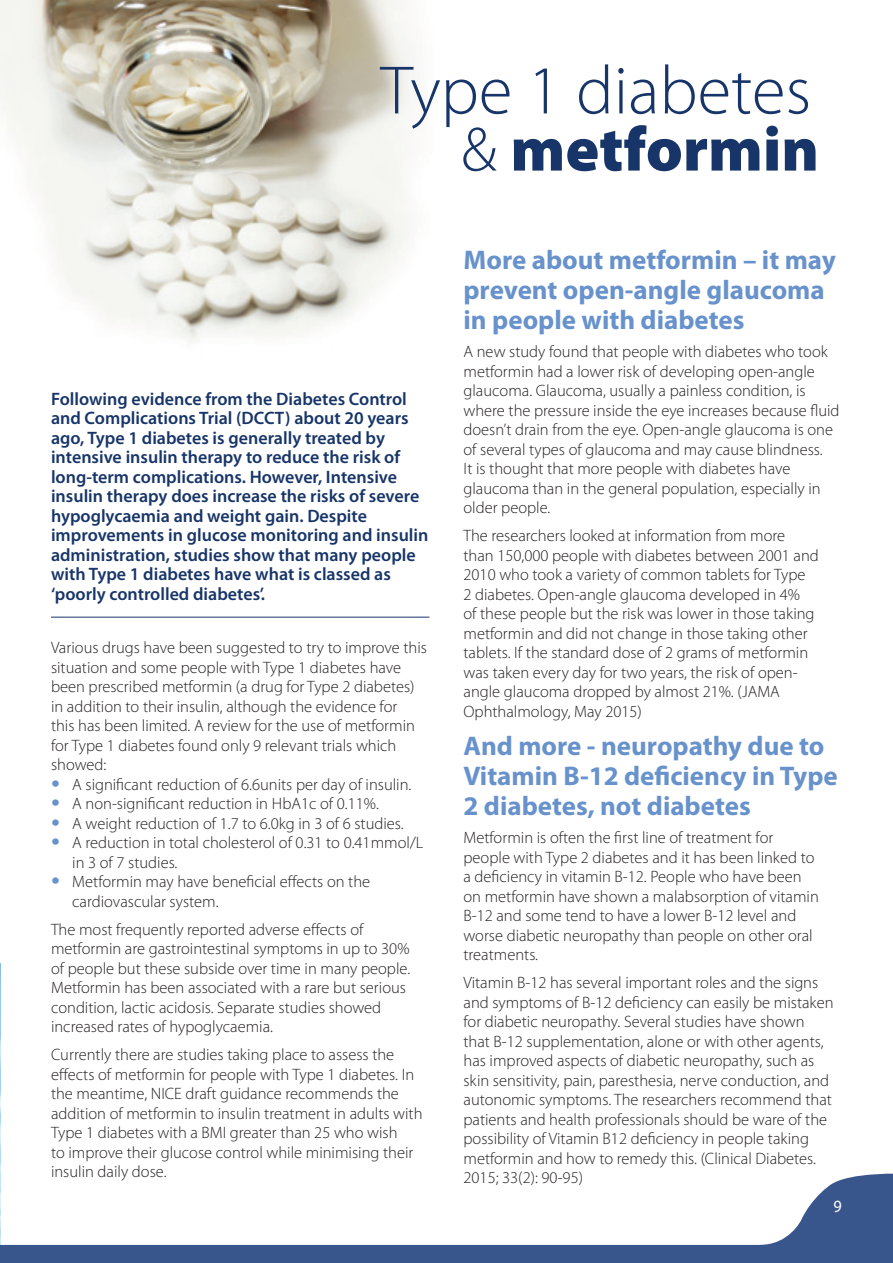
<style>
.page{position:relative;width:893px;height:1263px;background:#fff}
.page>*{position:absolute;margin:0;border:0;box-sizing:border-box;transform-origin:0 0}
.t1{font:300 69px "Myriad Pro";color:#173568}
.t2{font:900 63px "Myriad Pro";color:#173568}
.t3{font:700 27px/30px "Myriad Pro";color:#6892cc}
.t4{font:600 18px/19.5px "Myriad Pro";color:#173568}
.t5{font:17.25px "Myriad Pro";color:#fff;scale:.94 1}
.t6{font:300 16.5px/19.5px "Myriad Pro";color:#231f20}
.s1{font-weight:300}
.s2{font-size:36px;color:#6892cc}
</style>
<div class="page">
<img style="left:0;top:963px;width:1px;height:208px">
<svg style="left:0;top:1171px;width:893px;height:92px"></svg>
<img style="left:0;top:0;width:410px;height:342px">
<hr style="left:51px;top:617px;width:378px;height:1px;background:#173568">
<h1 class="t1" style="left:381px;top:49px;width:432px">Type 1 diabetes</h1>
<h2 class="t2" style="left:461px;top:107px;width:359px"><span class="s1">&amp;</span> metformin</h2>
<p class="t4" style="left:51px;top:388px;width:379px">Following evidence from the Diabetes Control and Complications Trial (DCCT) about 20 years ago, Type 1 diabetes is generally treated by intensive insulin therapy to reduce the risk of long-term complications. However, Intensive insulin therapy does increase the risks of severe hypoglycaemia and weight gain. Despite improvements in glucose monitoring and insulin administration, studies show that many people with Type 1 diabetes have what is classed as ‘poorly controlled diabetes’.</p>
<p class="t6" style="left:51px;top:638px;width:377px">Various drugs have been suggested to try to improve this situation and some people with Type 1 diabetes have been prescribed metformin (a drug for Type 2 diabetes) in addition to their insulin, although the evidence for<br>this has been limited. A review for the use of metformin for Type 1 diabetes found only 9 relevant trials which showed:</p>
<p class="t6" style="left:51px;top:774px;width:362px"><span class="s2">•</span> A significant reduction of 6.6units per day of insulin.</p>
<p class="t6" style="left:51px;top:794px;width:329px"><span class="s2">•</span> A non-significant reduction in HbA1c of 0.11%.</p>
<p class="t6" style="left:51px;top:813px;width:354px"><span class="s2">•</span> A weight reduction of 1.7 to 6.0kg in 3 of 6 studies.</p>
<p class="t6" style="left:72px;top:833px;width:352px;text-indent:-21px"><span class="s2">•</span> A reduction in total cholesterol of 0.31 to 0.41mmol/L in 3 of 7 studies.</p>
<p class="t6" style="left:72px;top:872px;width:299px;text-indent:-21px"><span class="s2">•</span> Metformin may have beneficial effects on the cardiovascular system.</p>
<p class="t6" style="left:51px;top:919px;width:361px">The most frequently reported adverse effects of metformin are gastrointestinal symptoms in up to 30% of people but these subside over time in many people.<br>Metformin has been associated with a rare but serious condition, lactic acidosis. Separate studies showed increased rates of hypoglycaemia.</p>
<p class="t6" style="left:51px;top:1045px;width:373px">Currently there are studies taking place to assess the effects of metformin for people with Type 1 diabetes. In the meantime, NICE draft guidance recommends the addition of metformin to insulin treatment in adults with Type 1 diabetes with a BMI greater than 25 who wish<br>to improve their glucose control while minimising their insulin daily dose.</p>
<h3 class="t3" style="left:463px;top:244px;width:374px">More about metformin – it may prevent open-angle glaucoma in people with diabetes</h3>
<p class="t6" style="left:463px;top:342px;width:378px">A new study found that people with diabetes who took metformin had a lower risk of developing open-angle glaucoma. Glaucoma, usually a painless condition, is where the pressure inside the eye increases because fluid doesn’t drain from the eye. Open-angle glaucoma is one of several types of glaucoma and may cause blindness.<br>It is thought that more people with diabetes have glaucoma than in the general population, especially in older people.</p>
<p class="t6" style="left:463px;top:526px;width:357px">The researchers looked at information from more than 150,000 people with diabetes between 2001 and 2010 who took a variety of common tablets for Type<br>2 diabetes. Open-angle glaucoma developed in 4%<br>of these people but the risk was lower in those taking metformin and did not change in those taking other tablets. If the standard dose of 2 grams of metformin was taken every day for two years, the risk of open&shy;angle glaucoma dropped by almost 21%. (JAMA Ophthalmology, May 2015)</p>
<h3 class="t3" style="left:463px;top:730px;width:376px">And more - neuropathy due to<br>Vitamin B-12 deficiency in Type<br>2 diabetes, not diabetes</h3>
<p class="t6" style="left:463px;top:828px;width:357px">Metformin is often the first line of treatment for people with Type 2 diabetes and it has been linked to a deficiency in vitamin B-12. People who have been on metformin have shown a malabsorption of vitamin B-12 and some tend to have a lower B-12 level and worse diabetic neuropathy than people on other oral treatments.</p>
<p class="t6" style="left:463px;top:973px;width:372px">Vitamin B-12 has several important roles and the signs and symptoms of B-12 deficiency can easily be mistaken for diabetic neuropathy. Several studies have shown that B-12 supplementation, alone or with other agents, has improved aspects of diabetic neuropathy, such as skin sensitivity, pain, paresthesia, nerve conduction, and autonomic symptoms. The researchers recommend that patients and health professionals should be ware of the possibility of Vitamin B12 deficiency in people taking metformin and how to remedy this. (Clinical Diabetes.<br>2015; 33(2): 90-95)</p>
<p class="t5" style="left:833px;top:1196px;width:10px">9</p>
</div>
